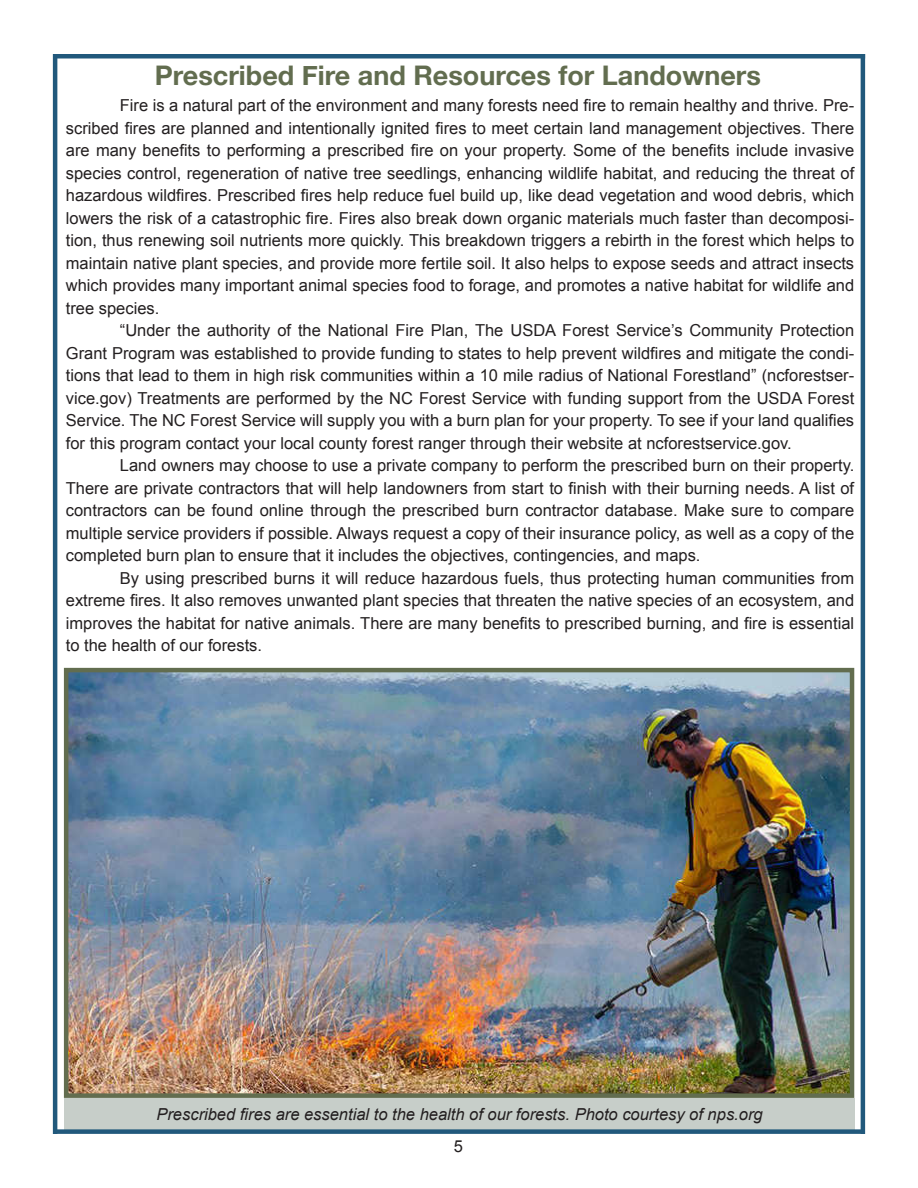
<style>
.page{position:relative;width:918px;height:1188px;background:#fff}
.page>*{position:absolute;margin:0;border:0;box-sizing:border-box;transform-origin:0 0}
.t1{font:700 27px "Helvetica Neue";color:#626d4f}
.t2{font:16.5px/22.5px "Arial";color:#231f20;text-align:justify}
.t3{font:italic 16.5px "Arial";color:#231f20}
</style>
<div class="page">
<hr style="left:53px;top:54px;width:4px;height:1080px;background:#21597c">
<hr style="left:861px;top:54px;width:4px;height:1080px;background:#21597c">
<hr style="left:55px;top:54px;width:810px;height:4px;background:#21597c">
<img style="left:69px;top:673px;width:780px;height:420px">
<div style="left:64px;top:668px;width:790px;height:430px;border:4px solid #626d4f"></div>
<div style="left:64px;top:1098px;width:790px;height:31px;background:#c7cec9"></div>
<div style="left:54px;top:1129px;width:810px;height:5px;background:#21597c"></div>
<h1 class="t1" style="left:155px;top:66px;width:608px">Prescribed Fire and Resources for Landowners</h1>
<p class="t2" style="left:66px;top:94px;width:790px;text-indent:54px">Fire is a natural part of the environment and many forests need fire to remain healthy and thrive. Pre&shy;scribed fires are planned and intentionally ignited fires to meet certain land management objectives. There are many benefits to performing a prescribed fire on your property. Some of the benefits include invasive species control, regeneration of native tree seedlings, enhancing wildlife habitat, and reducing the threat of hazardous wildfires. Prescribed fires help reduce fuel build up, like dead vegetation and wood debris, which lowers the risk of a catastrophic fire. Fires also break down organic materials much faster than decomposi&shy;tion, thus renewing soil nutrients more quickly. This breakdown triggers a rebirth in the forest which helps to maintain native plant species, and provide more fertile soil. It also helps to expose seeds and attract insects which provides many important animal species food to forage, and promotes a native habitat for wildlife and tree species.</p>
<p class="t2" style="left:66px;top:320px;width:790px;text-indent:54px">“Under the authority of the National Fire Plan, The USDA Forest Service’s Community Protection Grant Program was established to provide funding to states to help prevent wildfires and mitigate the condi&shy;tions that lead to them in high risk communities within a 10 mile radius of National Forestland” (ncforestser&shy;vice.gov) Treatments are performed by the NC Forest Service with funding support from the USDA Forest Service. The NC Forest Service will supply you with a burn plan for your property. To see if your land qualifies for this program contact your local county forest ranger through their website at ncforestservice.gov.</p>
<p class="t2" style="left:66px;top:455px;width:790px;text-indent:54px">Land owners may choose to use a private company to perform the prescribed burn on their property.<br>There are private contractors that will help landowners from start to finish with their burning needs. A list of contractors can be found online through the prescribed burn contractor database. Make sure to compare multiple service providers if possible. Always request a copy of their insurance policy, as well as a copy of the completed burn plan to ensure that it includes the objectives, contingencies, and maps.</p>
<p class="t2" style="left:66px;top:568px;width:790px;text-indent:54px">By using prescribed burns it will reduce hazardous fuels, thus protecting human communities from extreme fires. It also removes unwanted plant species that threaten the native species of an ecosystem, and improves the habitat for native animals. There are many benefits to prescribed burning, and fire is essential to the health of our forests.</p>
<p class="t3" style="left:156px;top:1103px;width:608px">Prescribed fires are essential to the health of our forests. Photo courtesy of nps.org</p>
<p class="t2" style="left:454px;top:1136px;width:11px">5</p>
</div>
